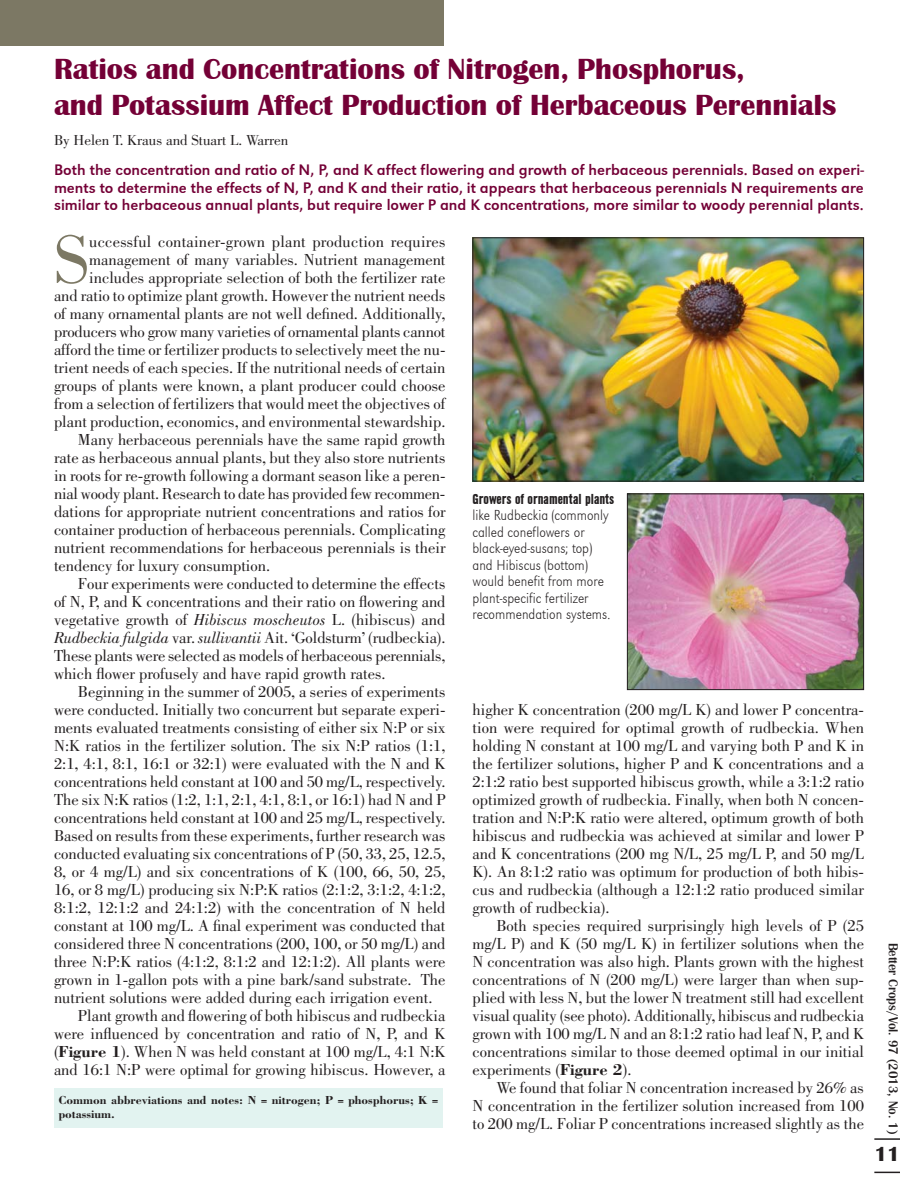
<style>
.page{position:relative;width:918px;height:1188px;background:#fff}
.page>*{position:absolute;margin:0;border:0;box-sizing:border-box;transform-origin:0 0}
.t1{font:70.35px "Bodoni";color:#7c7864}
.t2{font:700 30px/36px "Britannic T";color:#740036}
.t3{font:700 21px "Britannic T";color:#231f20}
.t4{font:16.5px/18px "Bodoni";color:#231f20;text-align:justify}
.t5{font:15.75px/17.2px "URW Grotesk T";color:#740036;text-align:justify}
.t6{font:15px/16.5px "URW Grotesk T Ext Lig Ext Nar";color:#231f20}
.t7{font:15px "Bodoni";color:#231f20}
.t8{font:15px "URW Grotesk T Bol Con";color:#231f20}
.t9{font:500 13.5px "Britannic T";color:#231f20}
.t10{font:700 12px/14.4px "Bodoni";color:#231f20}
.s1{font-style:italic}
.s2{font-weight:700}
</style>
<div class="page">
<hr style="left:874px;top:1138px;width:26px;height:2px;background:#231f20">
<svg style="left:874px;top:1172px;width:26px;height:1px"></svg>
<div style="left:0;top:0;width:444px;height:46px;background:#7c7864"></div>
<div style="left:54px;top:1088px;width:389px;height:40px;background:#e2f3f0"></div>
<img style="left:474px;top:239px;width:388px;height:241px">
<div style="left:472px;top:237px;width:392px;height:245px;border:1px solid #231f20"></div>
<img style="left:629px;top:496px;width:233px;height:192px">
<div style="left:627px;top:494px;width:237px;height:196px;border:1px solid #231f20"></div>
<h2 class="t2" style="left:54px;top:49px;width:784px">Ratios and Concentrations of Nitrogen, Phosphorus,<br>and Potassium Affect Production of Herbaceous Perennials</h2>
<p class="t7" style="left:54px;top:134px;width:236px">By Helen T. Kraus and Stuart L. Warren</p>
<p class="t5" style="left:54px;top:161px;width:811px">Both the concentration and ratio of N, P, and K affect flowering and growth of herbaceous perennials. Based on experi&shy;ments to determine the effects of N, P, and K and their ratio, it appears that herbaceous perennials N requirements are similar to herbaceous annual plants, but require lower P and K concentrations, more similar to woody perennial plants.</p>
<h1 class="t1" style="left:54px;top:234px;width:37px">S</h1>
<p class="t4" style="left:89px;top:234px;width:358px">uccessful container-grown plant production requires</p>
<p class="t4" style="left:89px;top:252px;width:358px">management of many variables. Nutrient management</p>
<p class="t4" style="left:89px;top:270px;width:358px">includes appropriate selection of both the fertilizer rate</p>
<p class="t4" style="left:54px;top:288px;width:393px">and ratio to optimize plant growth. However the nutrient needs</p>
<p class="t4" style="left:54px;top:306px;width:393px">of many ornamental plants are not well defined. Additionally,</p>
<p class="t4" style="left:54px;top:324px;width:393px">producers who grow many varieties of ornamental plants cannot</p>
<p class="t4" style="left:54px;top:342px;width:393px">afford the time or fertilizer products to selectively meet the nu-</p>
<p class="t4" style="left:54px;top:360px;width:393px">trient needs of each species. If the nutritional needs of certain</p>
<p class="t4" style="left:54px;top:378px;width:393px">groups of plants were known, a plant producer could choose</p>
<p class="t4" style="left:54px;top:396px;width:393px">from a selection of fertilizers that would meet the objectives of</p>
<p class="t4" style="left:54px;top:414px;width:393px">plant production, economics, and environmental stewardship.</p>
<p class="t4" style="left:78px;top:432px;width:369px">Many herbaceous perennials have the same rapid growth</p>
<p class="t4" style="left:54px;top:450px;width:393px">rate as herbaceous annual plants, but they also store nutrients</p>
<p class="t4" style="left:54px;top:468px;width:393px">in roots for re-growth following a dormant season like a peren-</p>
<p class="t4" style="left:54px;top:486px;width:393px">nial woody plant. Research to date has provided few recommen-</p>
<p class="t4" style="left:54px;top:504px;width:393px">dations for appropriate nutrient concentrations and ratios for</p>
<p class="t4" style="left:54px;top:522px;width:393px">container production of herbaceous perennials. Complicating</p>
<p class="t4" style="left:54px;top:540px;width:393px">nutrient recommendations for herbaceous perennials is their</p>
<p class="t4" style="left:54px;top:558px;width:218px">tendency for luxury consumption.</p>
<p class="t4" style="left:78px;top:576px;width:369px">Four experiments were conducted to determine the effects</p>
<p class="t4" style="left:54px;top:594px;width:393px">of N, P, and K concentrations and their ratio on flowering and</p>
<p class="t4" style="left:54px;top:612px;width:393px">vegetative growth of <span class="s1">Hibiscus moscheutos</span> L. (hibiscus) and</p>
<p class="t4" style="left:54px;top:630px;width:393px"><span class="s1">Rudbeckia fulgida</span> var. <span class="s1">sullivantii</span> Ait. ‘Goldsturm’ (rudbeckia).</p>
<p class="t4" style="left:54px;top:648px;width:393px">These plants were selected as models of herbaceous perennials,</p>
<p class="t4" style="left:54px;top:666px;width:333px">which flower profusely and have rapid growth rates.</p>
<p class="t4" style="left:78px;top:684px;width:369px">Beginning in the summer of 2005, a series of experiments</p>
<p class="t4" style="left:54px;top:702px;width:393px">were conducted. Initially two concurrent but separate experi-</p>
<p class="t4" style="left:54px;top:720px;width:393px">ments evaluated treatments consisting of either six N:P or six</p>
<p class="t4" style="left:54px;top:738px;width:393px">N:K ratios in the fertilizer solution. The six N:P ratios (1:1,</p>
<p class="t4" style="left:54px;top:756px;width:393px">2:1, 4:1, 8:1, 16:1 or 32:1) were evaluated with the N and K</p>
<p class="t4" style="left:54px;top:774px;width:393px">concentrations held constant at 100 and 50 mg/L, respectively.</p>
<p class="t4" style="left:54px;top:792px;width:393px">The six N:K ratios (1:2, 1:1, 2:1, 4:1, 8:1, or 16:1) had N and P</p>
<p class="t4" style="left:54px;top:810px;width:393px">concentrations held constant at 100 and 25 mg/L, respectively.</p>
<p class="t4" style="left:54px;top:828px;width:393px">Based on results from these experiments, further research was</p>
<p class="t4" style="left:54px;top:846px;width:393px">conducted evaluating six concentrations of P (50, 33, 25, 12.5,</p>
<p class="t4" style="left:54px;top:864px;width:393px">8, or 4 mg/L) and six concentrations of K (100, 66, 50, 25,</p>
<p class="t4" style="left:54px;top:882px;width:393px">16, or 8 mg/L) producing six N:P:K ratios (2:1:2, 3:1:2, 4:1:2,</p>
<p class="t4" style="left:54px;top:900px;width:393px">8:1:2, 12:1:2 and 24:1:2) with the concentration of N held</p>
<p class="t4" style="left:54px;top:918px;width:393px">constant at 100 mg/L. A final experiment was conducted that</p>
<p class="t4" style="left:54px;top:936px;width:393px">considered three N concentrations (200, 100, or 50 mg/L) and</p>
<p class="t4" style="left:54px;top:954px;width:393px">three N:P:K ratios (4:1:2, 8:1:2 and 12:1:2). All plants were</p>
<p class="t4" style="left:54px;top:972px;width:393px">grown in 1-gallon pots with a pine bark/sand substrate. The</p>
<p class="t4" style="left:54px;top:990px;width:380px">nutrient solutions were added during each irrigation event.</p>
<p class="t4" style="left:78px;top:1008px;width:369px">Plant growth and flowering of both hibiscus and rudbeckia</p>
<p class="t4" style="left:54px;top:1026px;width:393px">were influenced by concentration and ratio of N, P, and K</p>
<p class="t4" style="left:54px;top:1044px;width:393px">(<span class="s2">Figure 1</span>). When N was held constant at 100 mg/L, 4:1 N:K</p>
<p class="t4" style="left:54px;top:1062px;width:393px">and 16:1 N:P were optimal for growing hibiscus. However, a</p>
<p class="t10" style="left:58px;top:1094px;width:381px">Common abbreviations and notes: N = nitrogen; P = phosphorus; K = potassium.</p>
<p class="t8" style="left:472px;top:489px;width:143px">Growers of ornamental plants</p>
<p class="t6" style="left:472px;top:506px;width:139px">like Rudbeckia (commonly called coneflowers or black-eyed-susans; top) and Hibiscus (bottom) would benefit from more plant-specific fertilizer recommendation systems.</p>
<p class="t4" style="left:473px;top:702px;width:393px">higher K concentration (200 mg/L K) and lower P concentra&shy;tion were required for optimal growth of rudbeckia. When holding N constant at 100 mg/L and varying both P and K in the fertilizer solutions, higher P and K concentrations and a 2:1:2 ratio best supported hibiscus growth, while a 3:1:2 ratio optimized growth of rudbeckia. Finally, when both N concen&shy;tration and N:P:K ratio were altered, optimum growth of both hibiscus and rudbeckia was achieved at similar and lower P and K concentrations (200 mg N/L, 25 mg/L P, and 50 mg/L K). An 8:1:2 ratio was optimum for production of both hibis&shy;cus and rudbeckia (although a 12:1:2 ratio produced similar growth of rudbeckia).</p>
<p class="t4" style="left:473px;top:918px;width:393px;text-indent:24px">Both species required surprisingly high levels of P (25 mg/L P) and K (50 mg/L K) in fertilizer solutions when the N concentration was also high. Plants grown with the highest concentrations of N (200 mg/L) were larger than when sup&shy;plied with less N, but the lower N treatment still had excellent visual quality (see photo). Additionally, hibiscus and rudbeckia grown with 100 mg/L N and an 8:1:2 ratio had leaf N, P, and K concentrations similar to those deemed optimal in our initial experiments (<span class="s2">Figure 2</span>).</p>
<p class="t4" style="left:473px;top:1080px;width:393px;text-indent:24px">We found that foliar N concentration increased by 26% as N concentration in the fertilizer solution increased from 100 to 200 mg/L. Foliar P concentrations increased slightly as the</p>
<p class="t9" style="left:902px;top:943px;width:193px;rotate:90deg">Better Crops/Vol. 97 (2013, No. 1)</p>
<p class="t3" style="left:874px;top:1140px;width:27px">11</p>
</div>
